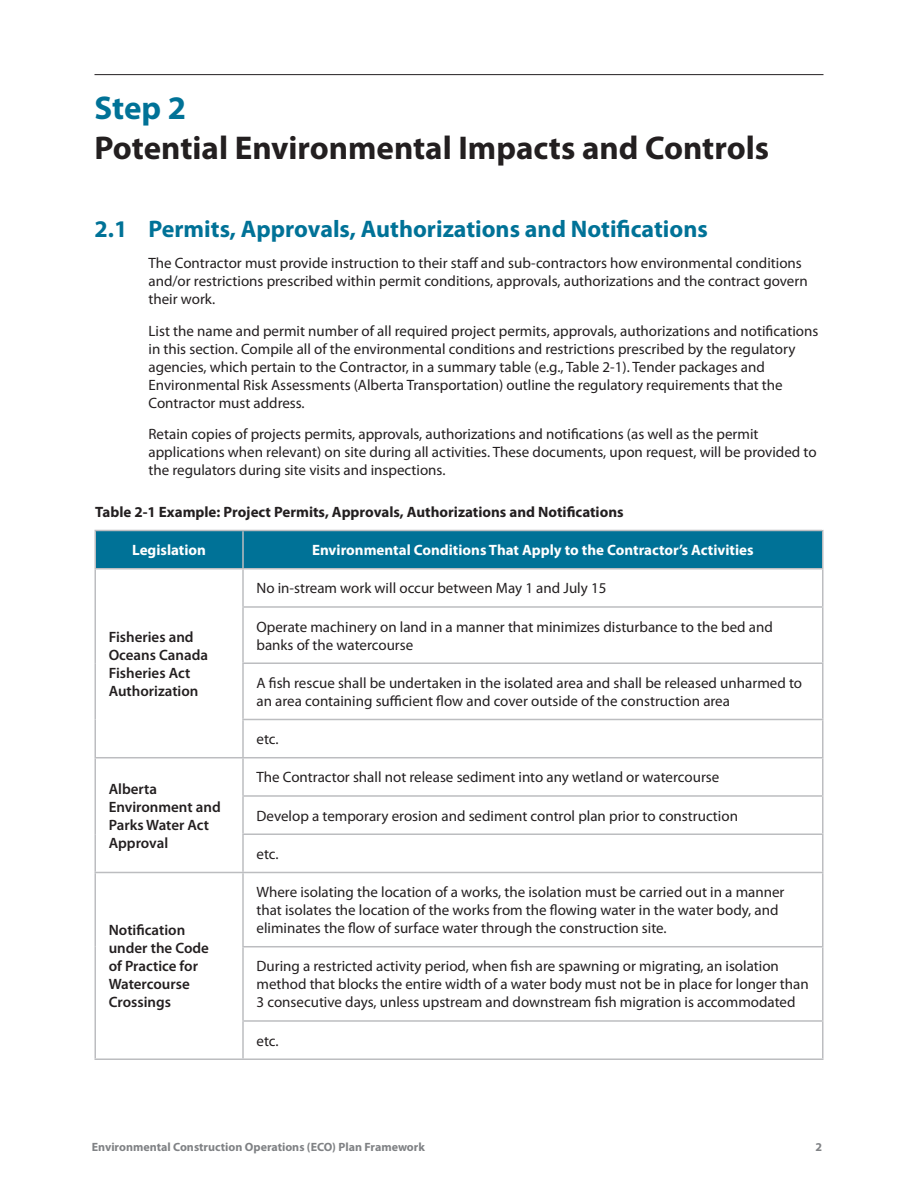
<style>
.page{position:relative;width:918px;height:1188px;background:#fff}
.page>*{position:absolute;margin:0;border:0;box-sizing:border-box;transform-origin:0 0}
.t1{font:700 33px/39.6px "Myriad Pro";color:#231f20}
.subheader{font:700 24px "Myriad Pro";color:#007297}
.TEXT{font:15px/18px "Myriad Pro";color:#231f20}
.TEXT-2{font:600 15px/18px "Myriad Pro";color:#231f20}
.TEAL_TABLE_HEADER{font:700 15px "Myriad Pro";color:#231f20}
.TEAL_TABLE_HEADER-2{font:700 15px "Myriad Pro";color:#fff}
.t2{font:700 12px "Myriad Pro";color:#808285}
.s1{color:#007297}
</style>
<div class="page">
<hr style="left:94px;top:74px;width:730px;height:1px;background:#231f20">
<div style="left:96px;top:531px;width:726px;height:37px;background:#007297"></div>
<hr style="left:242px;top:531px;width:2px;height:37px;background:#bcbdc0">
<hr style="left:242px;top:569px;width:2px;height:37px;background:#bcbdc0">
<hr style="left:242px;top:606px;width:582px;height:2px;background:#bcbdc0">
<hr style="left:242px;top:608px;width:2px;height:54px;background:#bcbdc0">
<hr style="left:242px;top:662px;width:582px;height:2px;background:#bcbdc0">
<hr style="left:242px;top:664px;width:2px;height:55px;background:#bcbdc0">
<hr style="left:242px;top:719px;width:582px;height:1px;background:#bcbdc0">
<hr style="left:242px;top:720px;width:2px;height:37px;background:#bcbdc0">
<hr style="left:94px;top:757px;width:149px;height:1px;background:#bcbdc0">
<hr style="left:243px;top:757px;width:581px;height:1px;background:#bcbdc0">
<hr style="left:242px;top:758px;width:2px;height:37px;background:#bcbdc0">
<hr style="left:242px;top:795px;width:582px;height:2px;background:#bcbdc0">
<hr style="left:242px;top:797px;width:2px;height:36px;background:#bcbdc0">
<hr style="left:242px;top:833px;width:582px;height:2px;background:#bcbdc0">
<hr style="left:242px;top:835px;width:2px;height:37px;background:#bcbdc0">
<hr style="left:94px;top:872px;width:149px;height:1px;background:#bcbdc0">
<hr style="left:243px;top:872px;width:581px;height:1px;background:#bcbdc0">
<hr style="left:242px;top:873px;width:2px;height:73px;background:#bcbdc0">
<hr style="left:242px;top:946px;width:582px;height:1px;background:#bcbdc0">
<hr style="left:242px;top:947px;width:2px;height:73px;background:#bcbdc0">
<hr style="left:242px;top:1020px;width:582px;height:2px;background:#bcbdc0">
<hr style="left:242px;top:1022px;width:2px;height:36px;background:#bcbdc0">
<hr style="left:94px;top:531px;width:2px;height:37px;background:#bcbdc0">
<hr style="left:822px;top:531px;width:2px;height:37px;background:#bcbdc0">
<hr style="left:94px;top:530px;width:149px;height:1px;background:#bcbdc0">
<hr style="left:243px;top:530px;width:581px;height:1px;background:#bcbdc0">
<hr style="left:94px;top:568px;width:149px;height:1px;background:#bcbdc0">
<hr style="left:94px;top:569px;width:2px;height:38px;background:#bcbdc0">
<hr style="left:243px;top:568px;width:581px;height:1px;background:#bcbdc0">
<hr style="left:822px;top:569px;width:2px;height:37px;background:#bcbdc0">
<hr style="left:94px;top:607px;width:2px;height:56px;background:#bcbdc0">
<hr style="left:822px;top:608px;width:2px;height:54px;background:#bcbdc0">
<hr style="left:94px;top:663px;width:2px;height:56px;background:#bcbdc0">
<hr style="left:822px;top:664px;width:2px;height:55px;background:#bcbdc0">
<hr style="left:94px;top:719px;width:2px;height:38px;background:#bcbdc0">
<hr style="left:822px;top:720px;width:2px;height:37px;background:#bcbdc0">
<hr style="left:94px;top:758px;width:2px;height:38px;background:#bcbdc0">
<hr style="left:822px;top:758px;width:2px;height:37px;background:#bcbdc0">
<hr style="left:94px;top:796px;width:2px;height:38px;background:#bcbdc0">
<hr style="left:822px;top:797px;width:2px;height:36px;background:#bcbdc0">
<hr style="left:94px;top:834px;width:2px;height:38px;background:#bcbdc0">
<hr style="left:822px;top:835px;width:2px;height:37px;background:#bcbdc0">
<hr style="left:94px;top:873px;width:2px;height:74px;background:#bcbdc0">
<hr style="left:822px;top:873px;width:2px;height:73px;background:#bcbdc0">
<hr style="left:94px;top:947px;width:2px;height:74px;background:#bcbdc0">
<hr style="left:822px;top:947px;width:2px;height:73px;background:#bcbdc0">
<hr style="left:94px;top:1021px;width:2px;height:37px;background:#bcbdc0">
<hr style="left:822px;top:1022px;width:2px;height:36px;background:#bcbdc0">
<hr style="left:94px;top:1058px;width:149px;height:2px;background:#bcbdc0">
<hr style="left:243px;top:1058px;width:581px;height:2px;background:#bcbdc0">
<p class="t1" style="left:94px;top:87px;width:676px"><span class="s1">Step 2<br></span>Potential Environmental Impacts and Controls</p>
<p class="subheader" style="left:94px;top:213px;width:615px">2.1 Permits, Approvals, Authorizations and Notifications</p>
<p class="TEXT" style="left:148px;top:254px;width:661px">The Contractor must provide instruction to their staff and sub-contractors how environmental conditions and/or restrictions prescribed within permit conditions, approvals, authorizations and the contract govern their work.</p>
<p class="TEXT" style="left:148px;top:322px;width:671px">List the name and permit number of all required project permits, approvals, authorizations and notifications in this section. Compile all of the environmental conditions and restrictions prescribed by the regulatory agencies, which pertain to the Contractor, in a summary table (e.g., Table 2-1). Tender packages and Environmental Risk Assessments (Alberta Transportation) outline the regulatory requirements that the Contractor must address.</p>
<p class="TEXT" style="left:148px;top:425px;width:670px">Retain copies of projects permits, approvals, authorizations and notifications (as well as the permit applications when relevant) on site during all activities. These documents, upon request, will be provided to the regulators during site visits and inspections.</p>
<p class="TEAL_TABLE_HEADER" style="left:95px;top:502px;width:530px">Table 2-1 Example: Project Permits, Approvals, Authorizations and Notifications</p>
<p class="TEAL_TABLE_HEADER-2" style="left:132px;top:540px;width:75px">Legislation</p>
<p class="TEAL_TABLE_HEADER-2" style="left:312px;top:540px;width:443px">Environmental Conditions That Apply to the Contractor’s Activities</p>
<p class="TEXT-2" style="left:109px;top:627px;width:101px">Fisheries and<br>Oceans Canada<br>Fisheries Act<br>Authorization</p>
<p class="TEXT-2" style="left:109px;top:779px;width:114px">Alberta<br>Environment and<br>Parks Water Act<br>Approval</p>
<p class="TEXT-2" style="left:109px;top:921px;width:102px">Notification under the Code of Practice for<br>Watercourse<br>Crossings</p>
<p class="TEXT" style="left:256px;top:579px;width:352px">No in-stream work will occur between May 1 and July 15</p>
<p class="TEXT" style="left:256px;top:617px;width:518px">Operate machinery on land in a manner that minimizes disturbance to the bed and banks of the watercourse</p>
<p class="TEXT" style="left:256px;top:674px;width:547px">A fish rescue shall be undertaken in the isolated area and shall be released unharmed to an area containing sufficient flow and cover outside of the construction area</p>
<p class="TEXT" style="left:256px;top:730px;width:24px">etc.</p>
<p class="TEXT" style="left:256px;top:768px;width:464px">The Contractor shall not release sediment into any wetland or watercourse</p>
<p class="TEXT" style="left:256px;top:806px;width:483px">Develop a temporary erosion and sediment control plan prior to construction</p>
<p class="TEXT" style="left:256px;top:845px;width:24px">etc.</p>
<p class="TEXT" style="left:256px;top:883px;width:530px">Where isolating the location of a works, the isolation must be carried out in a manner that isolates the location of the works from the flowing water in the water body, and eliminates the flow of surface water through the construction site.</p>
<p class="TEXT" style="left:256px;top:957px;width:554px">During a restricted activity period, when fish are spawning or migrating, an isolation method that blocks the entire width of a water body must not be in place for longer than<br>3 consecutive days, unless upstream and downstream fish migration is accommodated</p>
<p class="TEXT" style="left:256px;top:1031px;width:24px">etc.</p>
<p class="t2" style="left:92px;top:1139px;width:335px">Environmental Construction Operations (ECO) Plan Framework</p>
<p class="t2" style="left:815px;top:1139px;width:8px">2</p>
</div>
